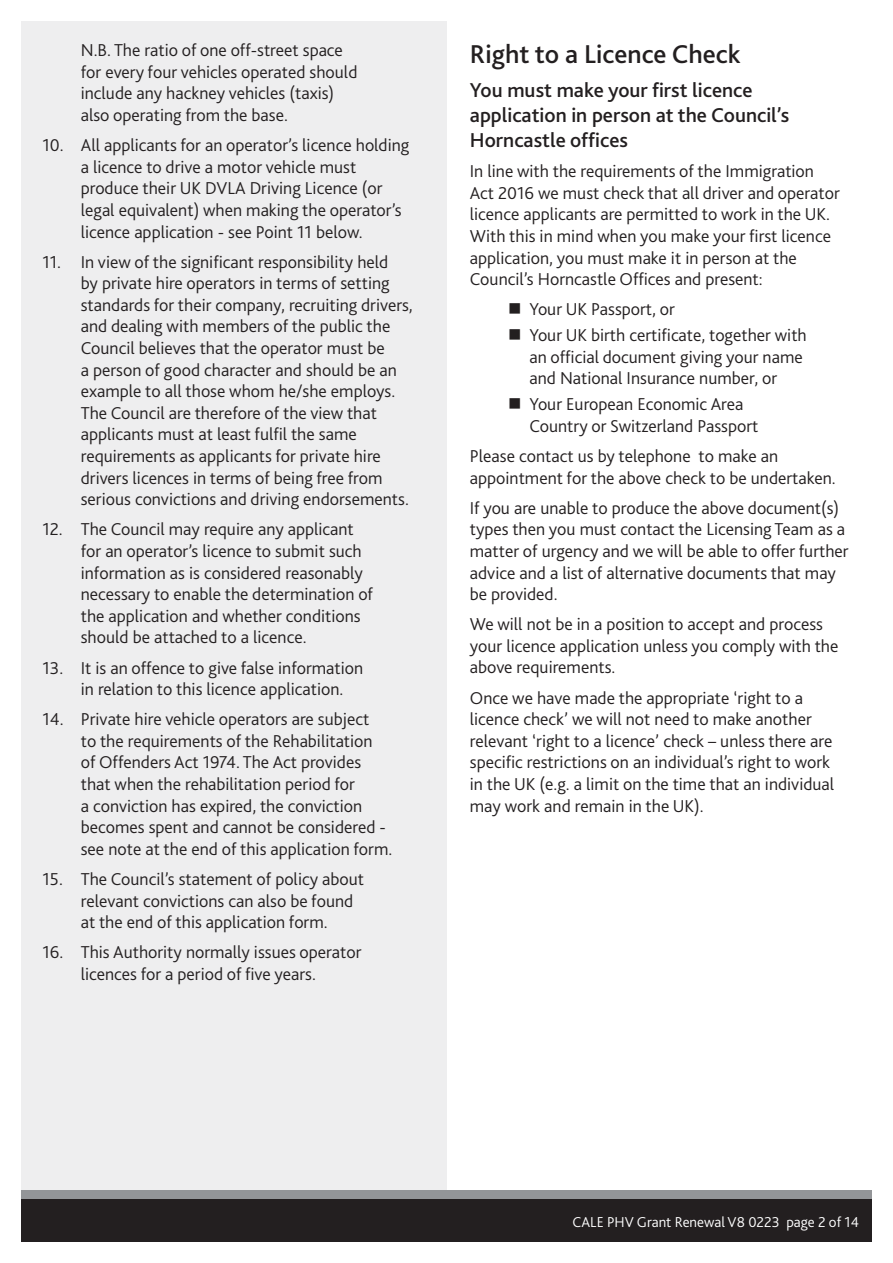
<style>
.page{position:relative;width:893px;height:1263px;background:#fff}
.page>*{position:absolute;margin:0;border:0;box-sizing:border-box;transform-origin:0 0}
.Body_Text{font:500 27px "Bliss";color:#231f20}
.Body_Text-2{font:500 21px/25.2px "Bliss";color:#231f20}
.INDENT{font:300 18px/21.6px "Bliss";color:#231f20}
.Body_Text-3{font:300 18px/21.6px "Bliss";color:#231f20}
.Page_code_and_number{font:300 15px "Bliss";color:#fff}
</style>
<div class="page">
<div style="left:21px;top:21px;width:425px;height:1215px;background:#eeeeef"></div>
<div style="left:21px;top:1191px;width:851px;height:51px;background:#939598"></div>
<div style="left:21px;top:1199px;width:851px;height:43px;background:#231f20"></div>
<p class="INDENT" style="left:81px;top:39px;width:278px">N.B. The ratio of one off-street space for every four vehicles operated should include any hackney vehicles (taxis) also operating from the base.</p>
<p class="INDENT" style="left:81px;top:134px;width:330px;text-indent:-38px">10. All applicants for an operator’s licence holding a licence to drive a motor vehicle must produce their UK DVLA Driving Licence (or legal equivalent) when making the operator’s licence application - see Point 11 below.</p>
<p class="INDENT" style="left:81px;top:251px;width:333px;text-indent:-38px">11. In view of the significant responsibility held<br>by private hire operators in terms of setting standards for their company, recruiting drivers, and dealing with members of the public the Council believes that the operator must be<br>a person of good character and should be an example to all those whom he/she employs.<br>The Council are therefore of the view that applicants must at least fulfil the same requirements as applicants for private hire drivers licences in terms of being free from serious convictions and driving endorsements.</p>
<p class="INDENT" style="left:81px;top:518px;width:294px;text-indent:-38px">12. The Council may require any applicant for an operator’s licence to submit such information as is considered reasonably necessary to enable the determination of the application and whether conditions should be attached to a licence.</p>
<p class="INDENT" style="left:81px;top:657px;width:284px;text-indent:-38px">13. It is an offence to give false information in relation to this licence application.</p>
<p class="INDENT" style="left:81px;top:708px;width:313px;text-indent:-38px">14. Private hire vehicle operators are subject<br>to the requirements of the Rehabilitation<br>of Offenders Act 1974. The Act provides that when the rehabilitation period for<br>a conviction has expired, the conviction becomes spent and cannot be considered - see note at the end of this application form.</p>
<p class="INDENT" style="left:81px;top:868px;width:285px;text-indent:-38px">15. The Council’s statement of policy about relevant convictions can also be found at the end of this application form.</p>
<p class="INDENT" style="left:43px;top:941px;width:321px;text-align:center">16. This Authority normally issues operator licences for a period of five years.</p>
<p class="Body_Text" style="left:470px;top:37px;width:272px">Right to a Licence Check</p>
<p class="Body_Text-2" style="left:470px;top:77px;width:321px">You must make your first licence application in person at the Council’s<br>Horncastle offices</p>
<p class="Body_Text-3" style="left:470px;top:160px;width:371px">In line with the requirements of the Immigration Act 2016 we must check that all driver and operator licence applicants are permitted to work in the UK.<br>With this in mind when you make your first licence application, you must make it in person at the Council’s Horncastle Offices and present:</p>
<p class="INDENT" style="left:529px;top:299px;width:147px">Your UK Passport, or</p>
<p class="INDENT" style="left:529px;top:324px;width:279px">Your UK birth certificate, together with an official document giving your name and National Insurance number, or</p>
<p class="INDENT" style="left:529px;top:393px;width:230px">Your European Economic Area<br>Country or Switzerland Passport</p>
<p class="Body_Text-3" style="left:470px;top:445px;width:367px">Please contact us by telephone to make an appointment for the above check to be undertaken.</p>
<p class="Body_Text-3" style="left:470px;top:497px;width:380px">If you are unable to produce the above document(s) types then you must contact the Licensing Team as a matter of urgency and we will be able to offer further advice and a list of alternative documents that may be provided.</p>
<p class="Body_Text-3" style="left:470px;top:613px;width:370px">We will not be in a position to accept and process your licence application unless you comply with the above requirements.</p>
<p class="Body_Text-3" style="left:470px;top:687px;width:366px">Once we have made the appropriate ‘right to a licence check’ we will not need to make another relevant ‘right to a licence’ check – unless there are specific restrictions on an individual’s right to work in the UK (e.g. a limit on the time that an individual may work and remain in the UK).</p>
<p class="Page_code_and_number" style="left:573px;top:1212px;width:288px">CALE PHV Grant Renewal V8 0223 page 2 of 14</p>
</div>
